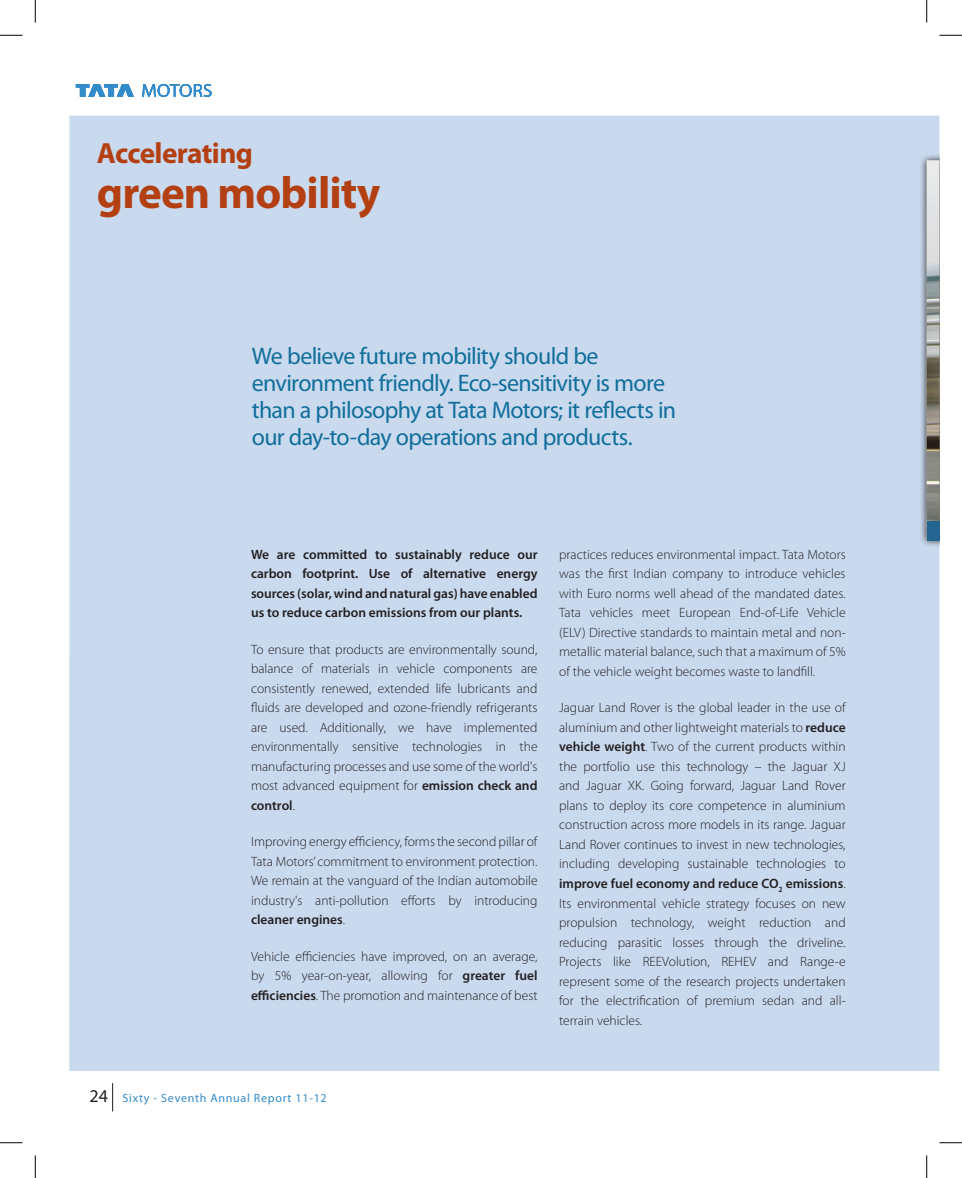
<style>
.page{position:relative;width:962px;height:1178px;background:#fff}
.page>*{position:absolute;margin:0;border:0;box-sizing:border-box;transform-origin:0 0}
.t1{font:700 45px "Myriad Pro";letter-spacing:-.02em;color:#b34013}
.t2{font:700 29.25px "Myriad Pro";letter-spacing:-.02em;color:#b34013}
.t3{font:24px/27px "Myriad Pro";letter-spacing:-.03em;color:#126e9a}
.t4{font:300 13.5px/19.5px "Myriad Pro";color:#231f20;text-align:justify}
.t5{font:600 13.5px/19.5px "Myriad Pro";color:#231f20;text-align:justify}
.t6{font:12px "Myriad Pro";letter-spacing:.06em;color:#348bcb}
.s1{font-weight:600}
.s2{font-size:18px;color:#231f20}
</style>
<div class="page">
<div style="left:69px;top:116px;width:870px;height:954px;background:#c9daef"></div>
<svg style="left:921px;top:155px;width:18px;height:391px"></svg>
<img style="left:926px;top:160px;width:13px;height:361px">
<div style="left:926px;top:521px;width:13px;height:19px;background:#236493"></div>
<svg style="left:76px;top:84px;width:58px;height:13px"></svg>
<svg style="left:142px;top:84px;width:70px;height:13px"></svg>
<svg style="left:112px;top:1083px;width:1px;height:28px"></svg>
<svg style="left:0;top:35px;width:22px;height:1px"></svg>
<svg style="left:939px;top:35px;width:23px;height:1px"></svg>
<svg style="left:0;top:1142px;width:22px;height:1px"></svg>
<svg style="left:939px;top:1142px;width:23px;height:1px"></svg>
<svg style="left:35px;top:0;width:1px;height:22px"></svg>
<svg style="left:35px;top:1155px;width:1px;height:23px"></svg>
<svg style="left:926px;top:0;width:1px;height:22px"></svg>
<svg style="left:926px;top:1155px;width:1px;height:23px"></svg>
<p class="t2" style="left:97px;top:134px;width:158px">Accelerating</p>
<p class="t1" style="left:97px;top:164px;width:285px">green mobility</p>
<p class="t3" style="left:252px;top:342px;width:426px">We believe future mobility should be environment friendly. Eco-sensitivity is more than a philosophy at Tata Motors; it reflects in our day-to-day operations and products.</p>
<p class="t5" style="left:251px;top:544px;width:288px">We are committed to sustainably reduce our carbon footprint. Use of alternative energy sources (solar, wind and natural gas) have enabled us to reduce carbon emissions from our plants.</p>
<p class="t4" style="left:251px;top:639px;width:288px">To ensure that products are environmentally sound, balance of materials in vehicle components are consistently renewed, extended life lubricants and fluids are developed and ozone-friendly refrigerants are used. Additionally, we have implemented environmentally sensitive technologies in the manufacturing processes and use some of the world's most advanced equipment for <span class="s1">emission check and control</span>.</p>
<p class="t4" style="left:251px;top:832px;width:288px">Improving energy efficiency, forms the second pillar of Tata Motors’ commitment to environment protection.<br>We remain at the vanguard of the Indian automobile industry's anti-pollution efforts by introducing <span class="s1">cleaner engines</span>.</p>
<p class="t4" style="left:251px;top:946px;width:288px">Vehicle efficiencies have improved, on an average, by 5% year-on-year, allowing for <span class="s1">greater fuel efficiencies</span>. The promotion and maintenance of best</p>
<p class="t4" style="left:559px;top:544px;width:288px">practices reduces environmental impact. Tata Motors was the first Indian company to introduce vehicles with Euro norms well ahead of the mandated dates.<br>Tata vehicles meet European End-of-Life Vehicle (ELV) Directive standards to maintain metal and non&shy;metallic material balance, such that a maximum of 5% of the vehicle weight becomes waste to landfill.</p>
<p class="t4" style="left:559px;top:698px;width:288px">Jaguar Land Rover is the global leader in the use of aluminium and other lightweight materials to <span class="s1">reduce vehicle weight</span>. Two of the current products within the portfolio use this technology – the Jaguar XJ and Jaguar XK. Going forward, Jaguar Land Rover plans to deploy its core competence in aluminium construction across more models in its range. Jaguar Land Rover continues to invest in new technologies, including developing sustainable technologies to <span class="s1">improve fuel economy and reduce CO</span><sub>2</sub> <span class="s1">emissions</span>.<br>Its environmental vehicle strategy focuses on new propulsion technology, weight reduction and reducing parasitic losses through the driveline.<br>Projects like REEVolution, REHEV and Range-e represent some of the research projects undertaken for the electrification of premium sedan and all&shy;terrain vehicles.</p>
<p class="t6" style="left:90px;top:1090px;width:239px"><span class="s2">24</span> Sixty - Seventh Annual Report 11-12</p>
</div>
